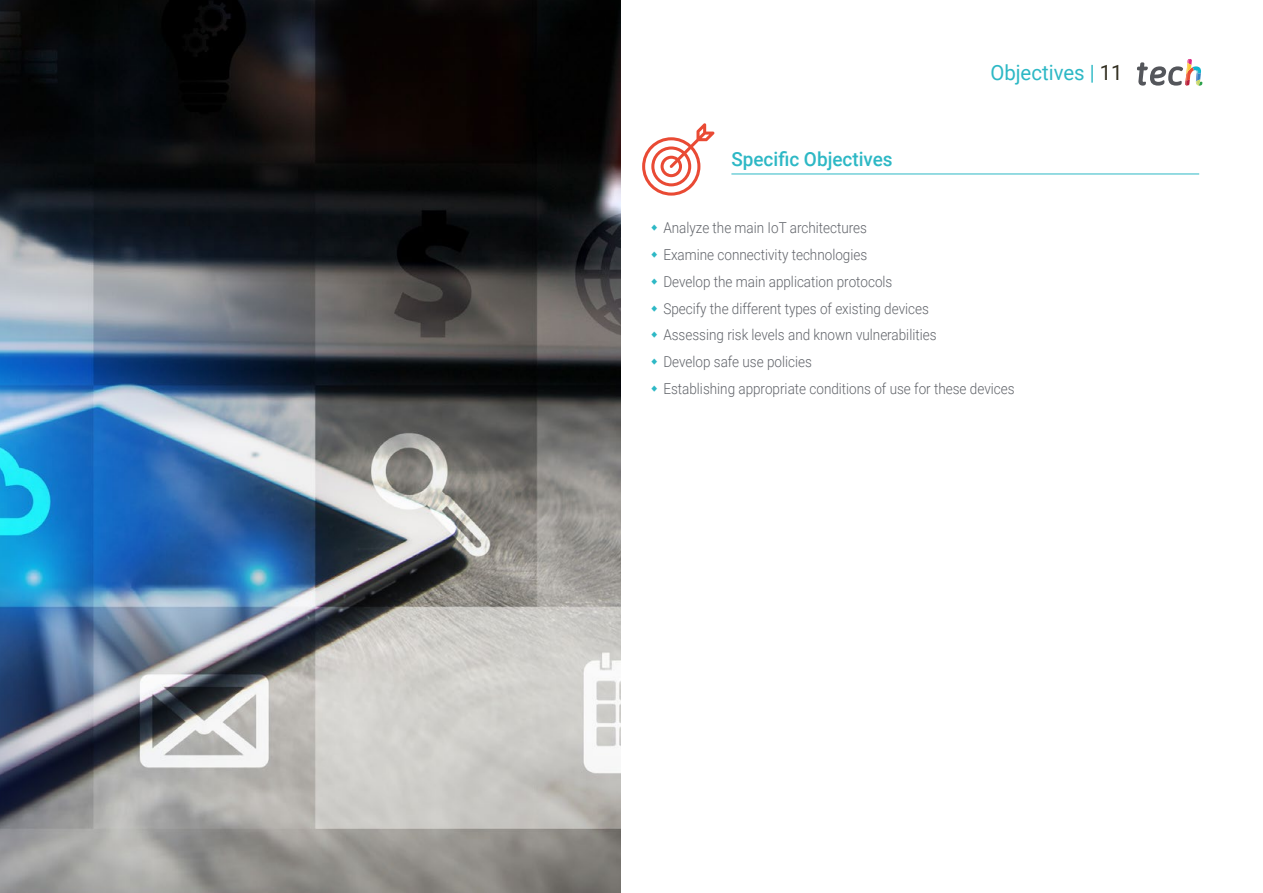
<style>
.page{position:relative;width:1263px;height:893px;background:#fff}
.page>*{position:absolute;margin:0;border:0;box-sizing:border-box;transform-origin:0 0}
.t1{font:21px "Roboto";color:#2db8c5}
.t2{font:500 19.5px "Roboto";color:#2db8c5}
.t3{font:300 15px/26.7px "Roboto";color:#61646a;scale:.9 1}
.s1{color:#312e20}
</style>
<div class="page">
<svg style="left:1137px;top:59px;width:65px;height:27px"></svg>
<hr style="left:731px;top:174px;width:468px;height:1px;background:#2db8c5">
<svg style="left:642px;top:123px;width:72px;height:73px"></svg>
<img style="left:0;top:0;width:621px;height:893px">
<h2 class="t2" style="left:731px;top:145px;width:163px">Specific Objectives</h2>
<h1 class="t1" style="left:990px;top:57px;width:134px">Objectives | <span class="s1">11</span></h1>
<p class="t3" style="left:663px;top:214px;width:392px">Analyze the main IoT architectures<br>Examine connectivity technologies<br>Develop the main application protocols<br>Specify the different types of existing devices<br>Assessing risk levels and known vulnerabilities<br>Develop safe use policies<br>Establishing appropriate conditions of use for these devices</p>
</div>
